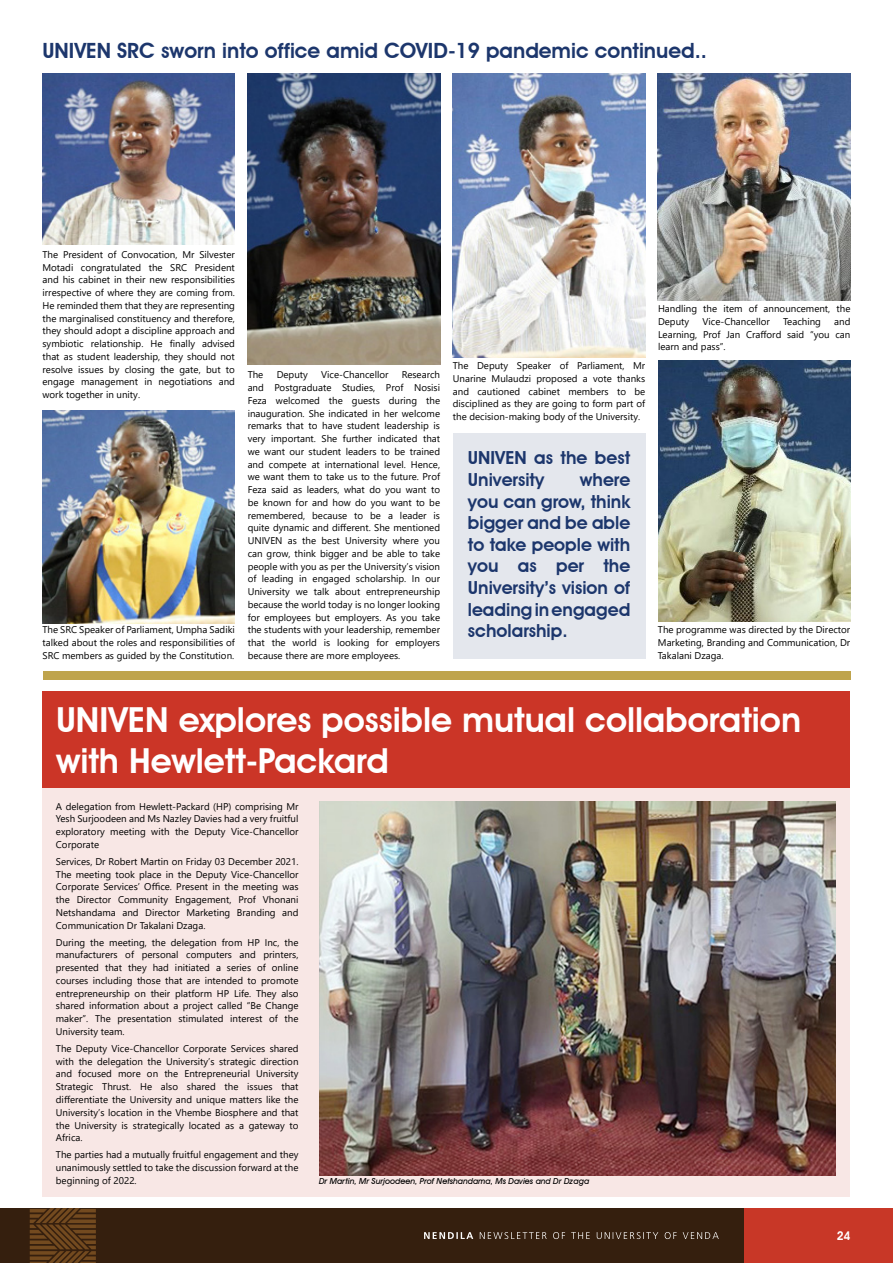
<style>
.page{position:relative;width:893px;height:1263px;background:#fff}
.page>*{position:absolute;margin:0;border:0;box-sizing:border-box;transform-origin:0 0}
.t1{font:600 34.5px/41.4px "Avant Garde IT Cby BT";color:#fff}
.t2{font:600 21px "Avant Garde IT Cby BT";color:#1c366c}
.t3{font:600 18px/21.6px "Avant Garde IT Cby BT";color:#1c366c}
.t4{font:600 12px "Avant Garde IT Cby BT";color:#fff}
.t5{font:9.75px/12.8px "Segoe UI";color:#000;text-align:justify}
.t6{font:italic 500 8.25px "Avant Garde IT Cby BT";color:#000}
</style>
<div class="page">
<div style="left:732px;top:1208px;width:161px;height:55px;background:#c83727"></div>
<div style="left:0;top:1208px;width:743px;height:55px;background:#351f0e"></div>
<svg style="left:424px;top:1232px;width:49px;height:7px"></svg>
<svg style="left:480px;top:1232px;width:239px;height:7px"></svg>
<svg style="left:30px;top:1208px;width:66px;height:55px"></svg>
<div style="left:453px;top:433px;width:192px;height:226px;background:#e4e7ed"></div>
<div style="left:43px;top:746px;width:807px;height:450px;background:#f8e7e5"></div>
<img style="left:248px;top:73px;width:192px;height:291px">
<img style="left:453px;top:73px;width:192px;height:284px">
<img style="left:658px;top:73px;width:192px;height:228px">
<img style="left:658px;top:360px;width:192px;height:262px">
<img style="left:43px;top:73px;width:192px;height:172px">
<img style="left:42px;top:411px;width:193px;height:212px">
<div style="left:43px;top:691px;width:807px;height:96px;background:#cb3527"></div>
<img style="left:319px;top:802px;width:516px;height:374px">
<div style="left:43px;top:671px;width:808px;height:8px;background:#bfa44d"></div>
<h2 class="t2" style="left:43px;top:38px;width:666px">UNIVEN SRC sworn into office amid COVID-19 pandemic continued..</h2>
<p class="t5" style="left:43px;top:248px;width:194px">The President of Convocation, Mr Silvester Motadi congratulated the SRC President and his cabinet in their new responsibilities irrespective of where they are coming from.<br>He reminded them that they are representing the marginalised constituency and therefore, they should adopt a discipline approach and symbiotic relationship. He finally advised that as student leadership, they should not resolve issues by closing the gate, but to engage management in negotiations and work together in unity.</p>
<p class="t5" style="left:43px;top:623px;width:194px">The SRC Speaker of Parliament, Umpha Sadiki talked about the roles and responsibilities of SRC members as guided by the Constitution.</p>
<p class="t5" style="left:248px;top:368px;width:194px;text-indent:154px">Research and Postgraduate Studies, Prof Nosisi Feza welcomed the guests during the inauguration. She indicated in her welcome remarks that to have student leadership is very important. She further indicated that we want our student leaders to be trained and compete at international level. Hence, we want them to take us to the future. Prof Feza said as leaders, what do you want to be known for and how do you want to be remembered, because to be a leader is quite dynamic and different. She mentioned UNIVEN as the best University where you can grow, think bigger and be able to take people with you as per the University’s vision of leading in engaged scholarship. In our University we talk about entrepreneurship because the world today is no longer looking for employees but employers. As you take the students with your leadership, remember that the world is looking for employers because there are more employees.</p>
<p class="t5" style="left:453px;top:359px;width:194px">The Deputy Speaker of Parliament, Mr Unarine Mulaudzi proposed a vote thanks and cautioned cabinet members to be disciplined as they are going to form part of the decision-making body of the University.</p>
<p class="t5" style="left:248px;top:368px;width:17px">The</p>
<p class="t5" style="left:277px;top:368px;width:33px">Deputy</p>
<p class="t5" style="left:321px;top:368px;width:69px">Vice-Chancellor</p>
<h3 class="t3" style="left:468px;top:447px;width:164px">UNIVEN as the best<br>University</h3>
<h3 class="t3" style="left:468px;top:469px;width:164px;text-align:justify;text-indent:112px">where you can grow, think bigger and be able to take people with you as per the University’s vision of leading in engaged scholarship.</h3>
<p class="t5" style="left:658px;top:302px;width:194px">Handling the item of announcement, the<br>Deputy</p>
<p class="t5" style="left:658px;top:315px;width:194px;text-indent:176px">and Learning, Prof Jan Crafford said “you can learn and pass”.</p>
<p class="t5" style="left:702px;top:315px;width:69px">Vice-Chancellor</p>
<p class="t5" style="left:783px;top:315px;width:39px">Teaching</p>
<p class="t5" style="left:658px;top:623px;width:194px">The programme was directed by the Director Marketing, Branding and Communication, Dr Takalani Dzaga.</p>
<h1 class="t1" style="left:56px;top:699px;width:746px">UNIVEN explores possible mutual collaboration with Hewlett-Packard</h1>
<p class="t5" style="left:56px;top:800px;width:244px">A delegation from Hewlett-Packard (HP) comprising Mr Yesh Surjoodeen and Ms Nazley Davies had a very fruitful exploratory meeting with the Deputy Vice-Chancellor Corporate</p>
<p class="t5" style="left:56px;top:855px;width:244px">Services, Dr Robert Martin on Friday 03 December 2021.<br>The meeting took place in the Deputy Vice-Chancellor Corporate Services’ Office. Present in the meeting was the Director Community Engagement, Prof Vhonani Netshandama and Director Marketing Branding and Communication Dr Takalani Dzaga.</p>
<p class="t5" style="left:56px;top:936px;width:244px">During the meeting, the delegation from HP Inc, the manufacturers of personal computers and printers, presented that they had initiated a series of online courses including those that are intended to promote entrepreneurship on their platform HP Life. They also shared information about a project called “Be Change maker”. The presentation stimulated interest of the University team.</p>
<p class="t5" style="left:56px;top:1042px;width:244px">The Deputy Vice-Chancellor Corporate Services shared with the delegation the University’s strategic direction and focused more on the Entrepreneurial University Strategic Thrust. He also shared the issues that differentiate the University and unique matters like the University’s location in the Vhembe Biosphere and that the University is strategically located as a gateway to Africa.</p>
<p class="t5" style="left:56px;top:1148px;width:244px">The parties had a mutually fruitful engagement and they unanimously settled to take the discussion forward at the beginning of 2022.</p>
<p class="t6" style="left:319px;top:1176px;width:272px">Dr Martin, Mr Surjoodeen, Prof Netshandama, Ms Davies and Dr Dzaga</p>
<p class="t4" style="left:837px;top:1228px;width:15px">24</p>
</div>
